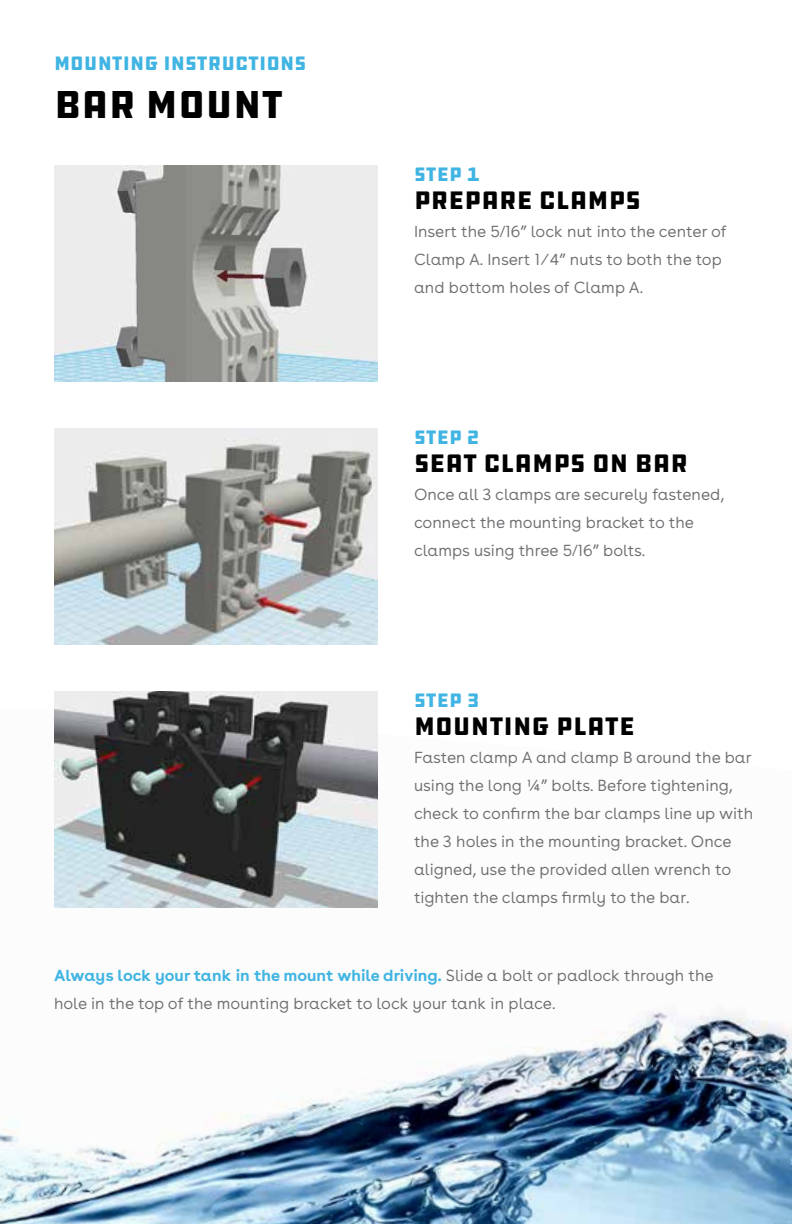
<style>
.page{position:relative;width:792px;height:1224px;background:#fff}
.page>*{position:absolute;margin:0;border:0;box-sizing:border-box;transform-origin:0 0}
.t1{font:40px "DDC Hardware";color:#000}
.t2{font:26px "DDC Hardware";color:#000}
.t3{font:20px "DDC Hardware";color:#40b4e2}
.t4{font:300 16px/28px "Buenos Aires";color:#6d6e71}
.s1{font-weight:700;color:#40b4e2}
</style>
<div class="page">
<img style="left:0;top:907px;width:792px;height:317px">
<img style="left:54px;top:165px;width:324px;height:216px">
<img style="left:54px;top:428px;width:324px;height:216px">
<img style="left:54px;top:691px;width:324px;height:216px">
<p class="t3" style="left:54px;top:51px;width:254px">MOUNTING INSTRUCTIONS</p>
<h1 class="t1" style="left:54px;top:79px;width:231px">BAR MOUNT</h1>
<p class="t3" style="left:414px;top:162px;width:67px">STEP 1</p>
<h2 class="t2" style="left:414px;top:184px;width:229px">PREPARE CLAMPS</h2>
<p class="t4" style="left:414px;top:218px;width:314px">Insert the 5/16” lock nut into the center of<br>Clamp A. Insert 1⁄4” nuts to both the top and bottom holes of Clamp A.</p>
<p class="t3" style="left:414px;top:425px;width:67px">STEP 2</p>
<h2 class="t2" style="left:414px;top:447px;width:276px">SEAT CLAMPS ON BAR</h2>
<p class="t4" style="left:414px;top:481px;width:312px">Once all 3 clamps are securely fastened, connect the mounting bracket to the clamps using three 5/16” bolts.</p>
<p class="t3" style="left:414px;top:688px;width:67px">STEP 3</p>
<h2 class="t2" style="left:414px;top:710px;width:222px">MOUNTING PLATE</h2>
<p class="t4" style="left:414px;top:744px;width:341px">Fasten clamp A and clamp B around the bar using the long ¼” bolts. Before tightening, check to confirm the bar clamps line up with the 3 holes in the mounting bracket. Once aligned, use the provided allen wrench to tighten the clamps firmly to the bar.</p>
<p class="t4" style="left:54px;top:962px;width:661px"><span class="s1">Always lock your tank in the mount while driving.</span> Slide a bolt or padlock through the hole in the top of the mounting bracket to lock your tank in place.</p>
</div>
